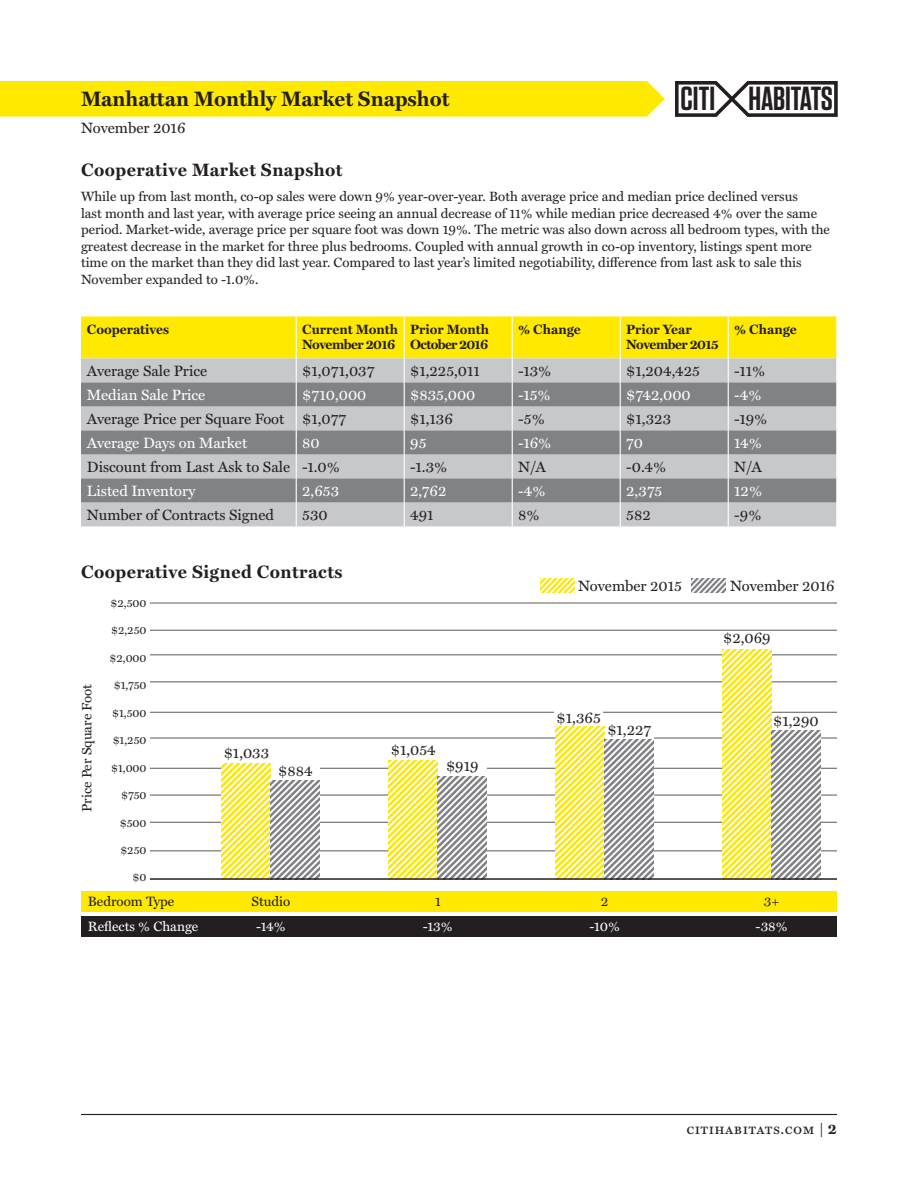
<style>
.page{position:relative;width:918px;height:1188px;background:#fff}
.page>*{position:absolute;margin:0;border:0;box-sizing:border-box;transform-origin:0 0}
.BODY2{font:600 33.3px "Tungsten";letter-spacing:-.005em;color:#231f20}
.t1{font:700 21px "Miller Text";color:#231f20}
.t2{font:700 18px "Miller Text";letter-spacing:.025em;color:#231f20}
.BODY2-2{font:15px "Miller Text";color:#231f20}
.BODY2-3{font:15px "Miller Text";color:#fff}
.t3{font:15px "Miller Text Roman SC";letter-spacing:.03em;color:#231f20}
.BODY2-4{font:13.5px/16.5px "Miller Text";color:#231f20}
.t4{font:700 13.5px "Miller Text";letter-spacing:-.005em;color:#231f20}
.BODY2-5{font:13.5px "Miller Text";color:#fff}
.t5{font:700 13.5px "Miller Text";letter-spacing:-.04em;color:#231f20}
.t6{font:700 13.5px "Miller Text";letter-spacing:-.05em;color:#231f20}
.BODY2-6{font:11.4px "Miller Text";color:#231f20}
.s1{font-family:"Miller Text";font-weight:700}
</style>
<div class="page">
<hr style="left:81px;top:1114px;width:756px;height:1px;background:#231f20">
<div style="left:0;top:81px;width:665px;height:36px;background:#ffe901"></div>
<svg style="left:675px;top:81px;width:163px;height:36px"></svg>
<svg style="left:81px;top:316px;width:755px;height:210px;background:#bab78b"></svg>
<hr style="left:150px;top:654px;width:687px;height:1px;background:#57585a">
<hr style="left:150px;top:681px;width:687px;height:1px;background:#57585a">
<hr style="left:150px;top:712px;width:687px;height:1px;background:#57585a">
<hr style="left:150px;top:738px;width:687px;height:1px;background:#57585a">
<hr style="left:150px;top:795px;width:687px;height:1px;background:#57585a">
<hr style="left:150px;top:768px;width:687px;height:1px;background:#57585a">
<hr style="left:150px;top:822px;width:687px;height:1px;background:#57585a">
<hr style="left:150px;top:850px;width:687px;height:1px;background:#57585a">
<div style="left:81px;top:891px;width:756px;height:21px;background:#ffe901"></div>
<div style="left:81px;top:916px;width:756px;height:21px;background:#231f20"></div>
<hr style="left:150px;top:630px;width:687px;height:1px;background:#57585a">
<div style="left:554px;top:712px;width:49px;height:16px;background:#fff"></div>
<div style="left:271px;top:765px;width:49px;height:19px;background:#fff"></div>
<div style="left:438px;top:759px;width:49px;height:19px;background:#fff"></div>
<div style="left:605px;top:724px;width:49px;height:16px;background:#fff"></div>
<img style="left:222px;top:764px;width:49px;height:114px">
<img style="left:389px;top:760px;width:49px;height:118px">
<img style="left:556px;top:727px;width:49px;height:151px">
<img style="left:723px;top:650px;width:48px;height:228px">
<img style="left:540px;top:578px;width:34px;height:15px">
<img style="left:271px;top:781px;width:49px;height:97px">
<img style="left:438px;top:777px;width:49px;height:101px">
<img style="left:605px;top:740px;width:49px;height:138px">
<img style="left:771px;top:731px;width:49px;height:147px">
<img style="left:692px;top:578px;width:34px;height:15px">
<hr style="left:150px;top:878px;width:687px;height:2px;background:#231f20">
<hr style="left:150px;top:603px;width:687px;height:1px;background:#57585a">
<h2 class="t1" style="left:81px;top:87px;width:370px">Manhattan Monthly Market Snapshot</h2>
<p class="BODY2" style="left:680px;top:79px;width:154px">CITI HABITATS</p>
<p class="BODY2-2" style="left:81px;top:119px;width:106px">November 2016</p>
<h2 class="t2" style="left:81px;top:159px;width:263px">Cooperative Market Snapshot</h2>
<p class="BODY2-4" style="left:81px;top:189px;width:751px">While up from last month, co-op sales were down 9% year-over-year. Both average price and median price declined versus<br>last month and last year, with average price seeing an annual decrease of 11% while median price decreased 4% over the same period. Market-wide, average price per square foot was down 19%. The metric was also down across all bedroom types, with the greatest decrease in the market for three plus bedrooms. Coupled with annual growth in co-op inventory, listings spent more time on the market than they did last year. Compared to last year’s limited negotiability, difference from last ask to sale this November expanded to -1.0%.</p>
<p class="t4" style="left:87px;top:322px;width:84px">Cooperatives</p>
<p class="t4" style="left:302px;top:322px;width:97px">Current Month</p>
<p class="t5" style="left:302px;top:337px;width:95px">November 2016</p>
<p class="t4" style="left:410px;top:322px;width:80px">Prior Month</p>
<p class="t6" style="left:410px;top:337px;width:80px">October 2016</p>
<p class="t4" style="left:518px;top:322px;width:64px">% Change</p>
<p class="t4" style="left:626px;top:322px;width:67px">Prior Year</p>
<p class="t5" style="left:626px;top:337px;width:94px">November 2015</p>
<p class="t4" style="left:734px;top:322px;width:64px">% Change</p>
<p class="BODY2-2" style="left:87px;top:362px;width:122px">Average Sale Price</p>
<p class="BODY2-2" style="left:302px;top:362px;width:74px">$1,071,037</p>
<p class="BODY2-2" style="left:410px;top:362px;width:71px">$1,225,011</p>
<p class="BODY2-2" style="left:518px;top:362px;width:35px">-13%</p>
<p class="BODY2-2" style="left:626px;top:362px;width:75px">$1,204,425</p>
<p class="BODY2-2" style="left:734px;top:362px;width:33px">-11%</p>
<p class="BODY2-3" style="left:87px;top:386px;width:120px">Median Sale Price</p>
<p class="BODY2-3" style="left:302px;top:386px;width:66px">$710,000</p>
<p class="BODY2-3" style="left:410px;top:386px;width:67px">$835,000</p>
<p class="BODY2-3" style="left:518px;top:386px;width:34px">-15%</p>
<p class="BODY2-3" style="left:626px;top:386px;width:66px">$742,000</p>
<p class="BODY2-3" style="left:734px;top:386px;width:29px">-4%</p>
<p class="BODY2-2" style="left:87px;top:410px;width:199px">Average Price per Square Foot</p>
<p class="BODY2-2" style="left:302px;top:410px;width:45px">$1,077</p>
<p class="BODY2-2" style="left:410px;top:410px;width:44px">$1,136</p>
<p class="BODY2-2" style="left:518px;top:410px;width:28px">-5%</p>
<p class="BODY2-2" style="left:626px;top:410px;width:46px">$1,323</p>
<p class="BODY2-2" style="left:734px;top:410px;width:35px">-19%</p>
<p class="BODY2-3" style="left:87px;top:434px;width:162px">Average Days on Market</p>
<p class="BODY2-3" style="left:302px;top:434px;width:19px">80</p>
<p class="BODY2-3" style="left:410px;top:434px;width:18px">95</p>
<p class="BODY2-3" style="left:518px;top:434px;width:35px">-16%</p>
<p class="BODY2-3" style="left:626px;top:434px;width:18px">70</p>
<p class="BODY2-3" style="left:734px;top:434px;width:29px">14%</p>
<p class="BODY2-2" style="left:87px;top:458px;width:205px">Discount from Last Ask to Sale</p>
<p class="BODY2-2" style="left:302px;top:458px;width:39px">-1.0%</p>
<p class="BODY2-2" style="left:410px;top:458px;width:39px">-1.3%</p>
<p class="BODY2-2" style="left:518px;top:458px;width:29px">N/A</p>
<p class="BODY2-2" style="left:626px;top:458px;width:41px">-0.4%</p>
<p class="BODY2-2" style="left:734px;top:458px;width:29px">N/A</p>
<p class="BODY2-3" style="left:87px;top:482px;width:110px">Listed Inventory</p>
<p class="BODY2-3" style="left:302px;top:482px;width:38px">2,653</p>
<p class="BODY2-3" style="left:410px;top:482px;width:38px">2,762</p>
<p class="BODY2-3" style="left:518px;top:482px;width:29px">-4%</p>
<p class="BODY2-3" style="left:626px;top:482px;width:38px">2,375</p>
<p class="BODY2-3" style="left:734px;top:482px;width:29px">12%</p>
<p class="BODY2-2" style="left:87px;top:506px;width:189px">Number of Contracts Signed</p>
<p class="BODY2-2" style="left:302px;top:506px;width:27px">530</p>
<p class="BODY2-2" style="left:410px;top:506px;width:25px">491</p>
<p class="BODY2-2" style="left:518px;top:506px;width:23px">8%</p>
<p class="BODY2-2" style="left:626px;top:506px;width:26px">582</p>
<p class="BODY2-2" style="left:734px;top:506px;width:29px">-9%</p>
<h2 class="t2" style="left:81px;top:561px;width:263px">Cooperative Signed Contracts</h2>
<p class="BODY2-6" style="left:111px;top:597px;width:38px">$2,500</p>
<p class="BODY2-6" style="left:111px;top:624px;width:37px">$2,250</p>
<p class="BODY2-6" style="left:109px;top:651px;width:39px">$2,000</p>
<p class="BODY2-6" style="left:114px;top:679px;width:34px">$1,750</p>
<p class="BODY2-6" style="left:112px;top:706px;width:36px">$1,500</p>
<p class="BODY2-6" style="left:113px;top:734px;width:35px">$1,250</p>
<p class="BODY2-6" style="left:111px;top:761px;width:37px">$1,000</p>
<p class="BODY2-6" style="left:121px;top:789px;width:27px">$750</p>
<p class="BODY2-6" style="left:120px;top:816px;width:28px">$500</p>
<p class="BODY2-6" style="left:120px;top:843px;width:28px">$250</p>
<p class="BODY2-6" style="left:133px;top:871px;width:15px">$0</p>
<p class="BODY2-4" style="left:79px;top:812px;width:130px;rotate:-90deg">Price Per Square Foot</p>
<p class="BODY2-2" style="left:224px;top:744px;width:47px">$1,033</p>
<p class="BODY2-2" style="left:391px;top:741px;width:46px">$1,054</p>
<p class="BODY2-2" style="left:278px;top:762px;width:36px">$884</p>
<p class="BODY2-2" style="left:446px;top:757px;width:34px">$919</p>
<p class="BODY2-2" style="left:578px;top:577px;width:105px">November 2015</p>
<p class="BODY2-2" style="left:730px;top:577px;width:106px">November 2016</p>
<p class="BODY2-2" style="left:557px;top:709px;width:46px">$1,365</p>
<p class="BODY2-2" style="left:607px;top:721px;width:45px">$1,227</p>
<p class="BODY2-2" style="left:723px;top:630px;width:49px">$2,069</p>
<p class="BODY2-2" style="left:773px;top:713px;width:47px">$1,290</p>
<p class="BODY2-4" style="left:88px;top:894px;width:88px">Bedroom Type</p>
<p class="BODY2-4" style="left:251px;top:894px;width:40px">Studio</p>
<p class="BODY2-5" style="left:256px;top:919px;width:31px">-14%</p>
<p class="BODY2-4" style="left:601px;top:894px;width:9px">2</p>
<p class="BODY2-5" style="left:589px;top:919px;width:32px">-10%</p>
<p class="BODY2-4" style="left:764px;top:894px;width:17px">3+</p>
<p class="BODY2-4" style="left:435px;top:894px;width:7px">1</p>
<p class="BODY2-5" style="left:423px;top:919px;width:31px">-13%</p>
<p class="BODY2-5" style="left:88px;top:919px;width:112px">Reflects % Change</p>
<p class="BODY2-5" style="left:756px;top:919px;width:34px">-38%</p>
<p class="t3" style="left:686px;top:1120px;width:152px">citihabitats.com | <span class="s1">2</span></p>
</div>
